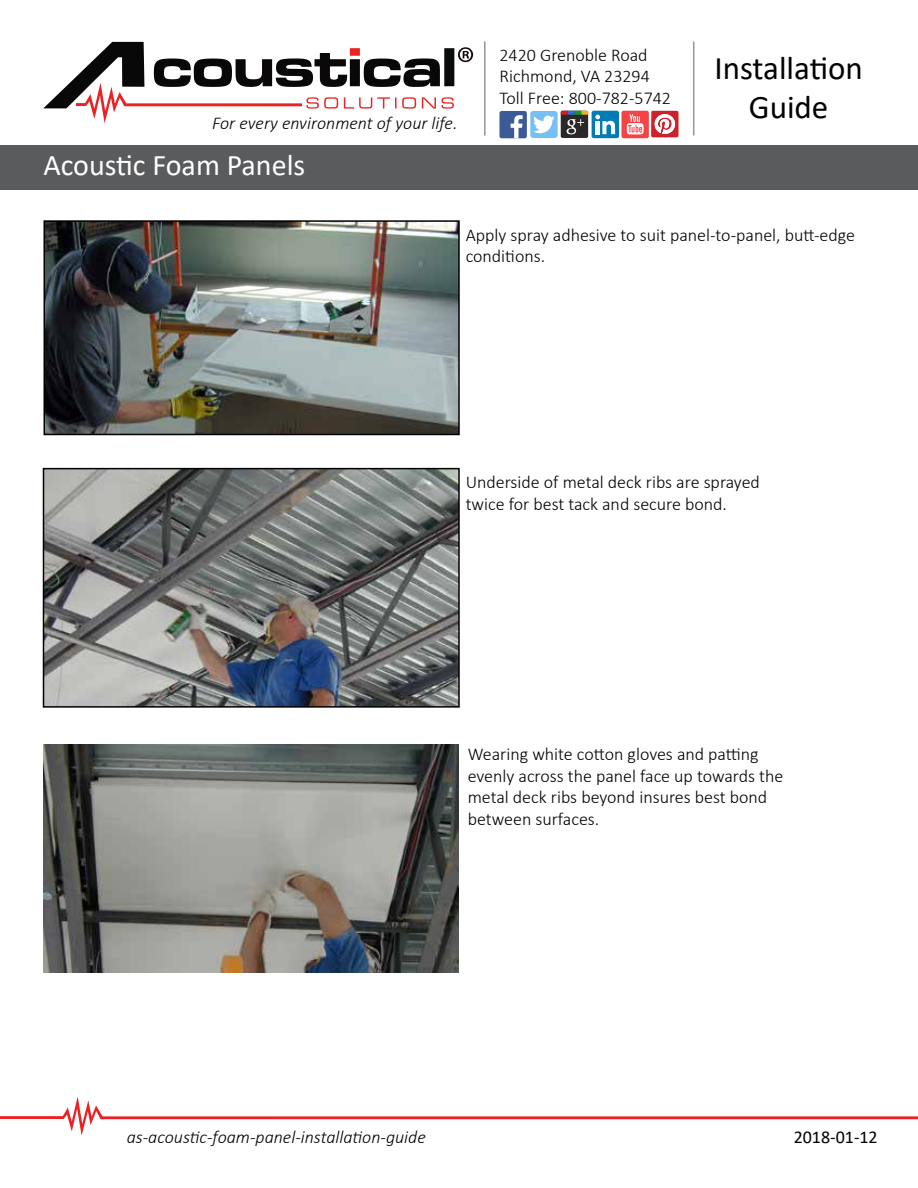
<style>
.page{position:relative;width:918px;height:1188px;background:#fff}
.page>*{position:absolute;margin:0;border:0;box-sizing:border-box;transform-origin:0 0}
.t1{font:33px/39.6px "Calibri";color:#000;text-align:center}
.t2{font:30px "Calibri";color:#fff}
.t3{font:300 18px/21.6px "Calibri";color:#000}
.t4{font:italic 300 18px "Calibri";color:#000}
.t5{font:18px "Calibri";color:#000}
</style>
<div class="page">
<div style="left:0;top:145px;width:918px;height:45px;background:#5a5b5d"></div>
<hr style="left:484px;top:42px;width:2px;height:93px;background:#939598">
<hr style="left:693px;top:42px;width:1px;height:93px;background:#939598">
<svg style="left:651px;top:111px;width:28px;height:26px"></svg>
<div style="left:500px;top:111px;width:27px;height:27px;background:#3c5a98;border-radius:2px"></div>
<svg style="left:511px;top:115px;width:12px;height:24px"></svg>
<div style="left:592px;top:111px;width:27px;height:27px;background:#017bb5;border-radius:2px"></div>
<svg style="left:595px;top:115px;width:20px;height:19px"></svg>
<svg style="left:530px;top:111px;width:58px;height:27px"></svg>
<div style="left:621px;top:111px;width:28px;height:27px;background:#f64346;border-radius:2px"></div>
<svg style="left:627px;top:114px;width:17px;height:20px"></svg>
<svg style="left:43px;top:42px;width:430px;height:81px"></svg>
<svg style="left:0;top:1097px;width:918px;height:38px"></svg>
<img style="left:46px;top:471px;width:411px;height:234px">
<div style="left:43px;top:468px;width:417px;height:240px;border:2px solid #000"></div>
<img style="left:43px;top:745px;width:416px;height:227px">
<img style="left:47px;top:223px;width:410px;height:209px">
<div style="left:44px;top:220px;width:416px;height:215px;border:2px solid #000"></div>
<p class="t4" style="left:212px;top:112px;width:247px">For every environment of your life.</p>
<h2 class="t2" style="left:44px;top:144px;width:263px">Acoustic Foam Panels</h2>
<p class="t3" style="left:500px;top:44px;width:173px">2420 Grenoble Road<br>Richmond, VA 23294<br>Toll Free: 800-782-5742</p>
<h1 class="t1" style="left:714px;top:47px;width:150px">Installation<br>Guide</h1>
<p class="t3" style="left:466px;top:224px;width:391px">Apply spray adhesive to suit panel-to-panel, butt-edge conditions.</p>
<p class="t3" style="left:466px;top:471px;width:296px">Underside of metal deck ribs are sprayed twice for best tack and secure bond.</p>
<p class="t3" style="left:468px;top:743px;width:317px">Wearing white cotton gloves and patting evenly across the panel face up towards the metal deck ribs beyond insures best bond between surfaces.</p>
<p class="t4" style="left:127px;top:1126px;width:301px">as-acoustic-foam-panel-installation-guide</p>
<p class="t5" style="left:794px;top:1125px;width:86px">2018-01-12</p>
</div>
